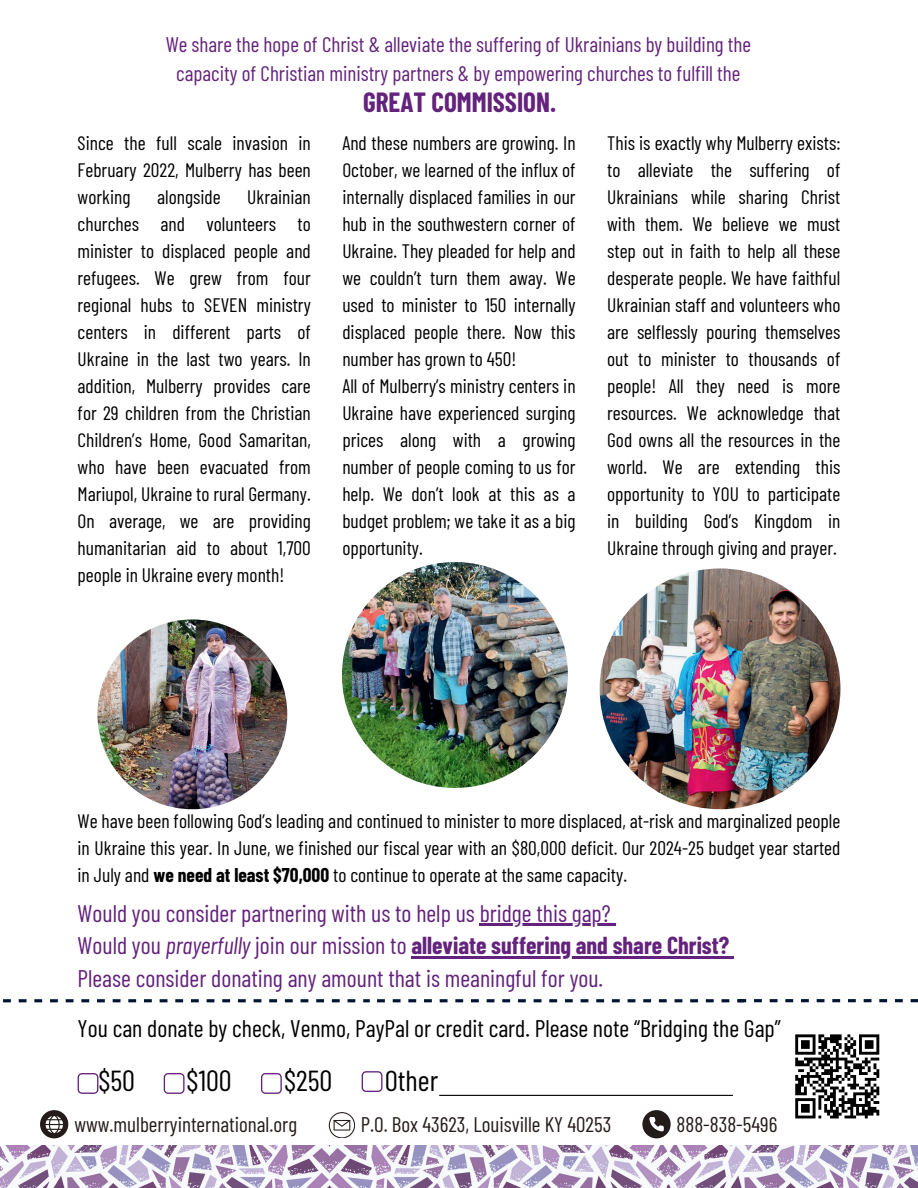
<style>
.page{position:relative;width:918px;height:1188px;background:#fff}
.page>*{position:absolute;margin:0;border:0;box-sizing:border-box;transform-origin:0 0}
.t1{font:28.95px "Barlow Condensed";color:#000}
.t2{font:700 27.15px "Barlow Condensed";color:#63227b}
.t3{font:24px/32.7px "Barlow Condensed";color:#63227b}
.t4{font:24px "Barlow Condensed";color:#000}
.t5{font:21.15px/29.2px "Barlow Condensed";color:#63227b;text-align:center}
.t6{font:21.15px "Barlow Condensed";color:#241c1a}
.t7{font:19.5px/27px "Barlow Condensed";color:#000;text-align:justify}
.s1{font-weight:700}
.s2{font-style:italic}
</style>
<div class="page">
<svg style="left:40px;top:1110px;width:28px;height:28px"></svg>
<img style="left:0;top:1146px;width:918px;height:42px">
<svg style="left:642px;top:1110px;width:28px;height:28px"></svg>
<svg style="left:329px;top:1112px;width:26px;height:26px"></svg>
<svg style="left:795px;top:1034px;width:85px;height:85px"></svg>
<img style="left:600px;top:568px;width:240px;height:241px;border-radius:50%">
<img style="left:342px;top:562px;width:226px;height:226px;border-radius:50%">
<img style="left:97px;top:619px;width:190px;height:190px;border-radius:50%">
<svg style="left:363px;top:999px;width:7px;height:3px"></svg>
<svg style="left:348px;top:999px;width:7px;height:3px"></svg>
<svg style="left:332px;top:999px;width:8px;height:3px"></svg>
<svg style="left:316px;top:999px;width:8px;height:3px"></svg>
<svg style="left:301px;top:999px;width:7px;height:3px"></svg>
<svg style="left:285px;top:999px;width:8px;height:3px"></svg>
<svg style="left:269px;top:999px;width:8px;height:3px"></svg>
<svg style="left:254px;top:999px;width:7px;height:3px"></svg>
<svg style="left:238px;top:999px;width:8px;height:3px"></svg>
<svg style="left:222px;top:999px;width:8px;height:3px"></svg>
<svg style="left:207px;top:999px;width:7px;height:3px"></svg>
<svg style="left:191px;top:999px;width:8px;height:3px"></svg>
<svg style="left:175px;top:999px;width:8px;height:3px"></svg>
<svg style="left:160px;top:999px;width:7px;height:3px"></svg>
<svg style="left:144px;top:999px;width:8px;height:3px"></svg>
<svg style="left:128px;top:999px;width:8px;height:3px"></svg>
<svg style="left:113px;top:999px;width:7px;height:3px"></svg>
<svg style="left:97px;top:999px;width:8px;height:3px"></svg>
<svg style="left:81px;top:999px;width:8px;height:3px"></svg>
<svg style="left:66px;top:999px;width:8px;height:3px"></svg>
<svg style="left:50px;top:999px;width:8px;height:3px"></svg>
<svg style="left:34px;top:999px;width:8px;height:3px"></svg>
<svg style="left:19px;top:999px;width:8px;height:3px"></svg>
<svg style="left:3px;top:999px;width:8px;height:3px"></svg>
<svg style="left:722px;top:999px;width:7px;height:3px"></svg>
<svg style="left:706px;top:999px;width:8px;height:3px"></svg>
<svg style="left:690px;top:999px;width:8px;height:3px"></svg>
<svg style="left:675px;top:999px;width:7px;height:3px"></svg>
<svg style="left:659px;top:999px;width:8px;height:3px"></svg>
<svg style="left:643px;top:999px;width:8px;height:3px"></svg>
<svg style="left:628px;top:999px;width:7px;height:3px"></svg>
<svg style="left:612px;top:999px;width:8px;height:3px"></svg>
<svg style="left:596px;top:999px;width:8px;height:3px"></svg>
<svg style="left:581px;top:999px;width:7px;height:3px"></svg>
<svg style="left:565px;top:999px;width:8px;height:3px"></svg>
<svg style="left:549px;top:999px;width:8px;height:3px"></svg>
<svg style="left:534px;top:999px;width:7px;height:3px"></svg>
<svg style="left:518px;top:999px;width:8px;height:3px"></svg>
<svg style="left:502px;top:999px;width:8px;height:3px"></svg>
<svg style="left:487px;top:999px;width:7px;height:3px"></svg>
<svg style="left:471px;top:999px;width:8px;height:3px"></svg>
<svg style="left:455px;top:999px;width:8px;height:3px"></svg>
<svg style="left:440px;top:999px;width:8px;height:3px"></svg>
<svg style="left:424px;top:999px;width:8px;height:3px"></svg>
<svg style="left:408px;top:999px;width:8px;height:3px"></svg>
<svg style="left:393px;top:999px;width:8px;height:3px"></svg>
<svg style="left:377px;top:999px;width:8px;height:3px"></svg>
<svg style="left:911px;top:999px;width:7px;height:3px"></svg>
<svg style="left:895px;top:999px;width:8px;height:3px"></svg>
<svg style="left:879px;top:999px;width:8px;height:3px"></svg>
<svg style="left:864px;top:999px;width:7px;height:3px"></svg>
<svg style="left:848px;top:999px;width:8px;height:3px"></svg>
<svg style="left:832px;top:999px;width:8px;height:3px"></svg>
<svg style="left:817px;top:999px;width:7px;height:3px"></svg>
<svg style="left:801px;top:999px;width:8px;height:3px"></svg>
<svg style="left:785px;top:999px;width:8px;height:3px"></svg>
<svg style="left:770px;top:999px;width:8px;height:3px"></svg>
<svg style="left:754px;top:999px;width:8px;height:3px"></svg>
<svg style="left:737px;top:999px;width:9px;height:3px"></svg>
<hr style="left:480px;top:924px;width:131px;height:2px;background:#63227b">
<hr style="left:411px;top:956px;width:318px;height:3px;background:#63227b">
<svg style="left:729px;top:956px;width:5px;height:3px"></svg>
<svg style="left:78px;top:1073px;width:20px;height:21px"></svg>
<svg style="left:164px;top:1073px;width:21px;height:21px"></svg>
<svg style="left:261px;top:1073px;width:21px;height:21px"></svg>
<svg style="left:362px;top:1071px;width:20px;height:21px"></svg>
<hr style="left:439px;top:1095px;width:294px;height:1px;background:#000">
<p class="t5" style="left:166px;top:28px;width:587px">We share the hope of Christ &amp; alleviate the suffering of Ukrainians by building the capacity of Christian ministry partners &amp; by empowering churches to fulfill the</p>
<h2 class="t2" style="left:363px;top:83px;width:195px">GREAT COMMISSION.</h2>
<p class="t7" style="left:342px;top:128px;width:235px;text-align:left">And these numbers are growing. In<br>October, we learned of the influx of internally displaced families in our hub in the southwestern corner of<br>Ukraine. They pleaded for help and we couldn’t turn them away. We used to minister to 150 internally displaced people there. Now this number has grown to 450!<br>All of Mulberry’s ministry centers in<br>Ukraine have experienced surging prices along with a growing number of people coming to us for help. We don’t look at this as a budget problem; we take it as a big opportunity.</p>
<p class="t7" style="left:607px;top:128px;width:235px">This is exactly why Mulberry exists: to alleviate the suffering of Ukrainians while sharing Christ with them. We believe we must step out in faith to help all these desperate people. We have faithful Ukrainian staff and volunteers who are selflessly pouring themselves out to minister to thousands of people! All they need is more resources. We acknowledge that God owns all the resources in the world. We are extending this opportunity to YOU to participate in building God’s Kingdom in Ukraine through giving and prayer.</p>
<p class="t7" style="left:78px;top:128px;width:235px">Since the full scale invasion in February 2022, Mulberry has been working</p>
<p class="t7" style="left:78px;top:182px;width:235px;text-indent:170px">Ukrainian churches and volunteers to minister to displaced people and refugees. We grew from four regional hubs to SEVEN ministry centers in different parts of Ukraine in the last two years. In addition, Mulberry provides care for 29 children from the Christian Children’s Home, Good Samaritan, who have been evacuated from Mariupol, Ukraine to rural Germany.<br>On average, we are providing humanitarian aid to about 1,700 people in Ukraine every month!</p>
<p class="t7" style="left:157px;top:182px;width:65px">alongside</p>
<p class="t7" style="left:78px;top:806px;width:764px">We have been following God’s leading and continued to minister to more displaced, at-risk and marginalized people in Ukraine this year. In June, we finished our fiscal year with an $80,000 deficit. Our 2024-25 budget year started in July and <span class="s1">we need at least $70,000</span> to continue to operate at the same capacity.</p>
<p class="t3" style="left:78px;top:895px;width:653px">Would you consider partnering with us to help us bridge this gap?<br>Would you <span class="s2">prayerfully</span> join our mission to <span class="s1">alleviate suffering and share Christ?<br></span>Please consider donating any amount that is meaningful for you.</p>
<p class="t4" style="left:78px;top:1011px;width:705px">You can donate by check, Venmo, PayPal or credit card. Please note “Bridging the Gap”</p>
<h1 class="t1" style="left:98px;top:1060px;width:38px">$50</h1>
<h1 class="t1" style="left:187px;top:1060px;width:47px">$100</h1>
<h1 class="t1" style="left:284px;top:1060px;width:50px">$250</h1>
<h1 class="t1" style="left:385px;top:1060px;width:55px">Other</h1>
<p class="t6" style="left:74px;top:1109px;width:224px">www.mulberryinternational.org</p>
<p class="t6" style="left:361px;top:1109px;width:252px">P.O. Box 43623, Louisville KY 40253</p>
<p class="t6" style="left:677px;top:1109px;width:102px">888-838-5496</p>
</div>
